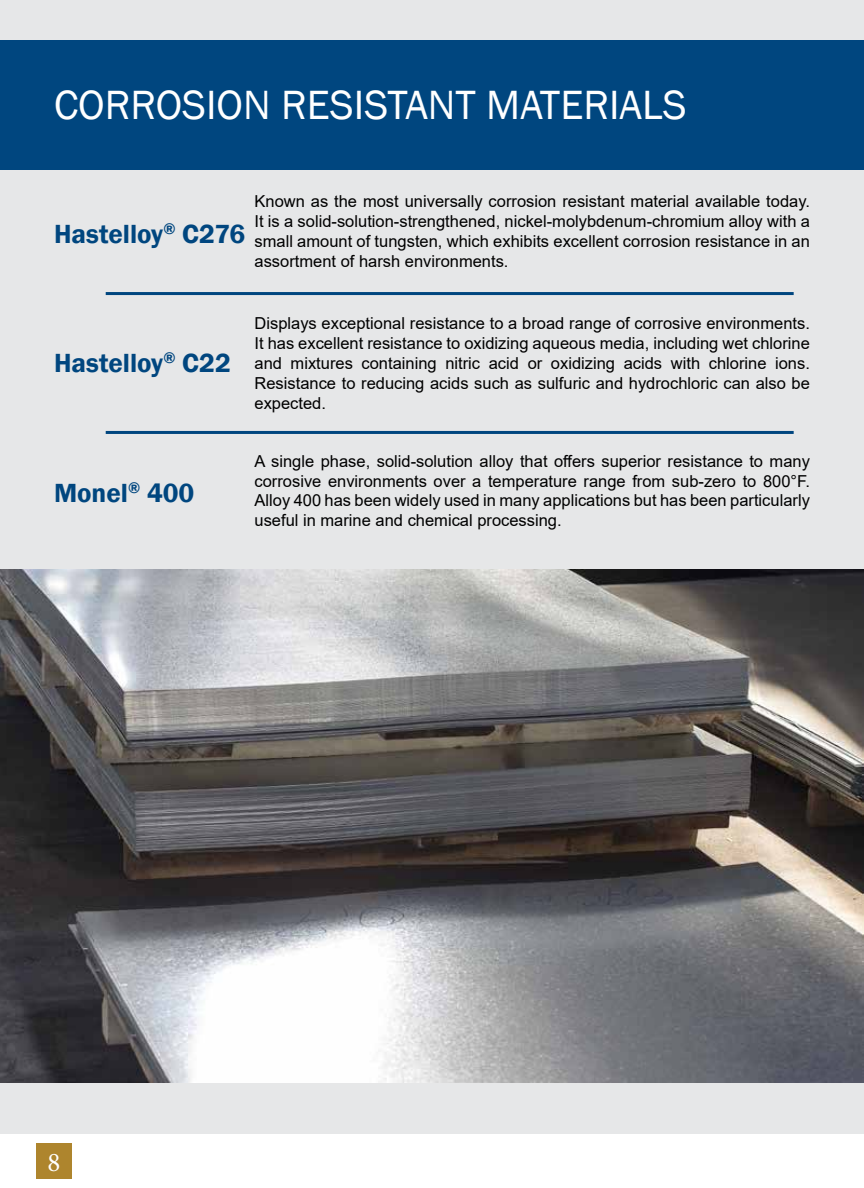
<style>
.page{position:relative;width:864px;height:1188px;background:#fff}
.page>*{position:absolute;margin:0;border:0;box-sizing:border-box;transform-origin:0 0}
.t1{font:42px "Franklin Gothic";color:#fff}
.t2{font:600 27px "Franklin Gothic";color:#00467f}
.t3{font:27px "Minion Pro";color:#fff}
.t4{font:16.5px/19.8px "Arial";color:#000;text-align:justify}
</style>
<div class="page">
<div style="left:0;top:0;width:864px;height:1134px;background:#e6e7e8"></div>
<div style="left:36px;top:1143px;width:36px;height:36px;background:#ae852d"></div>
<div style="left:0;top:40px;width:864px;height:129px;background:#00467f"></div>
<hr style="left:106px;top:292px;width:688px;height:3px;background:#00467f">
<hr style="left:106px;top:431px;width:688px;height:3px;background:#00467f">
<img style="left:0;top:570px;width:864px;height:513px">
<h1 class="t1" style="left:54px;top:79px;width:634px">CORROSION RESISTANT MATERIALS</h1>
<h2 class="t2" style="left:54px;top:217px;width:193px">Hastelloy<sup>®</sup> C276</h2>
<p class="t4" style="left:255px;top:192px;width:557px">Known as the most universally corrosion resistant material available today.<br>It is a solid-solution-strengthened, nickel-molybdenum-chromium alloy with a small amount of tungsten, which exhibits excellent corrosion resistance in an assortment of harsh environments.</p>
<h2 class="t2" style="left:54px;top:347px;width:178px">Hastelloy<sup>®</sup> C22</h2>
<h2 class="t2" style="left:54px;top:477px;width:142px">Monel<sup>®</sup> 400</h2>
<p class="t4" style="left:255px;top:314px;width:557px">Displays exceptional resistance to a broad range of corrosive environments.<br>It has excellent resistance to oxidizing aqueous media, including wet chlorine and mixtures containing nitric acid or oxidizing acids with chlorine ions.<br>Resistance to reducing acids such as sulfuric and hydrochloric can also be expected.</p>
<p class="t4" style="left:255px;top:451px;width:557px">A single phase, solid-solution alloy that offers superior resistance to many corrosive environments over a temperature range from sub-zero to 800°F.<br>Alloy 400 has been widely used in many applications but has been particularly useful in marine and chemical processing.</p>
<h2 class="t3" style="left:48px;top:1144px;width:14px">8</h2>
</div>
